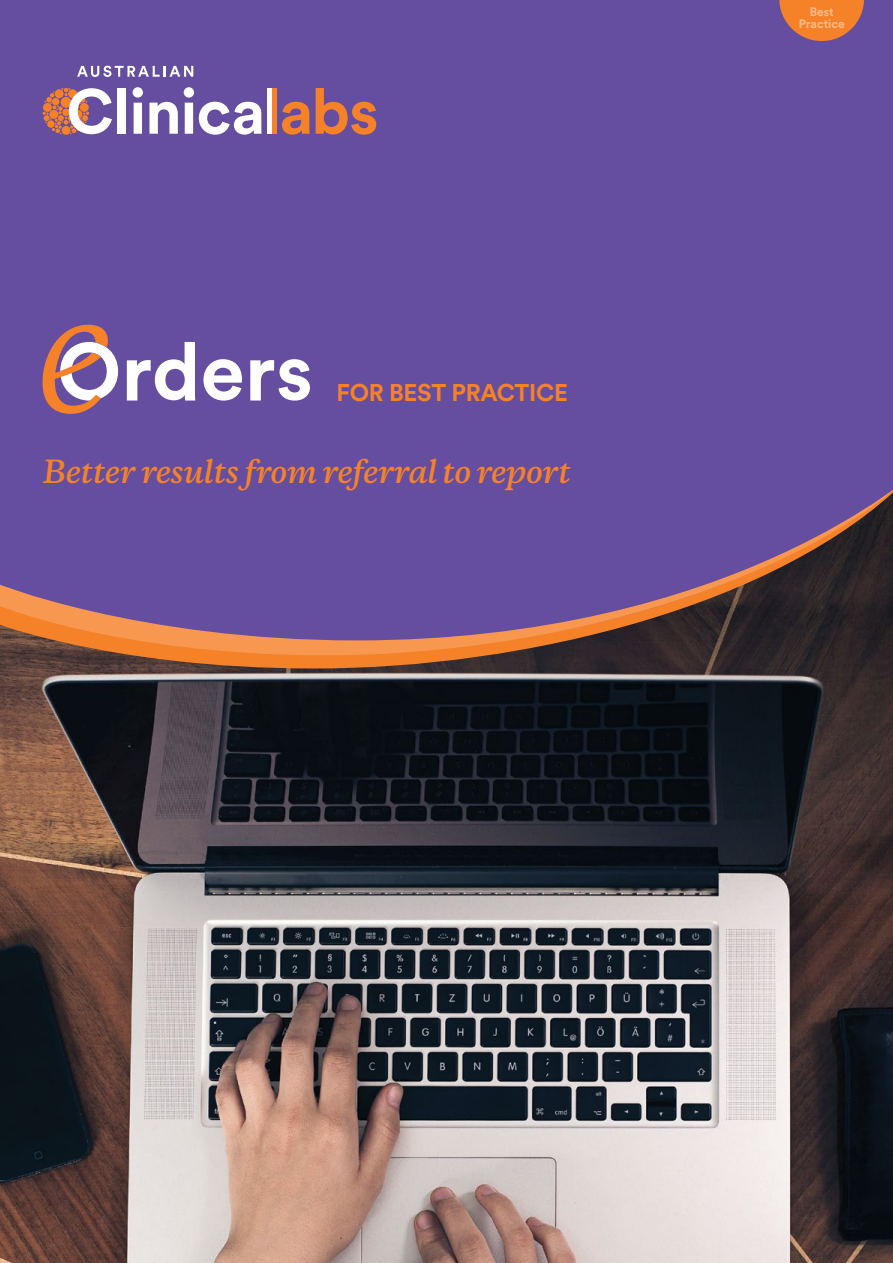
<style>
.page{position:relative;width:893px;height:1263px;background:#fff}
.page>*{position:absolute;margin:0;border:0;box-sizing:border-box;transform-origin:0 0}
.t1{font:italic 600 30px "Copernicus";letter-spacing:-.02em;color:#f58229}
.t2{font:700 24px "Circular Std";letter-spacing:-.01em;color:#f58229}
.t3{font:700 12px/12px "Circular Std";color:#fcbc8a;text-align:center}
</style>
<div class="page">
<img style="left:0;top:668px;width:893px;height:595px">
<div style="left:30px;top:0;width:863px;height:470px;background:#654da0"></div>
<svg style="left:779px;top:0;width:85px;height:41px"></svg>
<svg style="left:0;top:655px;width:893px;height:13px"></svg>
<svg style="left:0;top:470px;width:893px;height:185px;fill:#654da0"></svg>
<div style="left:0;top:0;width:30px;height:620px;background:#654da0"></div>
<svg style="left:0;top:946px;width:1px;height:131px"></svg>
<svg style="left:77px;top:66px;width:116px;height:11px"></svg>
<div style="left:118px;top:88px;width:8px;height:46px;background:#fff"></div>
<svg style="left:133px;top:87px;width:10px;height:47px"></svg>
<svg style="left:149px;top:102px;width:29px;height:32px"></svg>
<svg style="left:184px;top:87px;width:78px;height:48px"></svg>
<hr style="left:268px;top:88px;width:4px;height:46px;background:#fff">
<hr style="left:272px;top:88px;width:4px;height:46px;background:#f58229">
<svg style="left:282px;top:102px;width:28px;height:33px"></svg>
<svg style="left:316px;top:88px;width:60px;height:47px"></svg>
<svg style="left:43px;top:88px;width:69px;height:46px"></svg>
<svg style="left:127px;top:342px;width:68px;height:58px"></svg>
<svg style="left:203px;top:359px;width:39px;height:42px"></svg>
<svg style="left:250px;top:359px;width:60px;height:42px"></svg>
<svg style="left:43px;top:325px;width:75px;height:89px"></svg>
<p class="t2" style="left:337px;top:377px;width:233px">FOR BEST PRACTICE</p>
<p class="t1" style="left:43px;top:446px;width:530px">Better results from referral to report</p>
<p class="t3" style="left:799px;top:6px;width:47px">Best<br>Practice</p>
</div>
